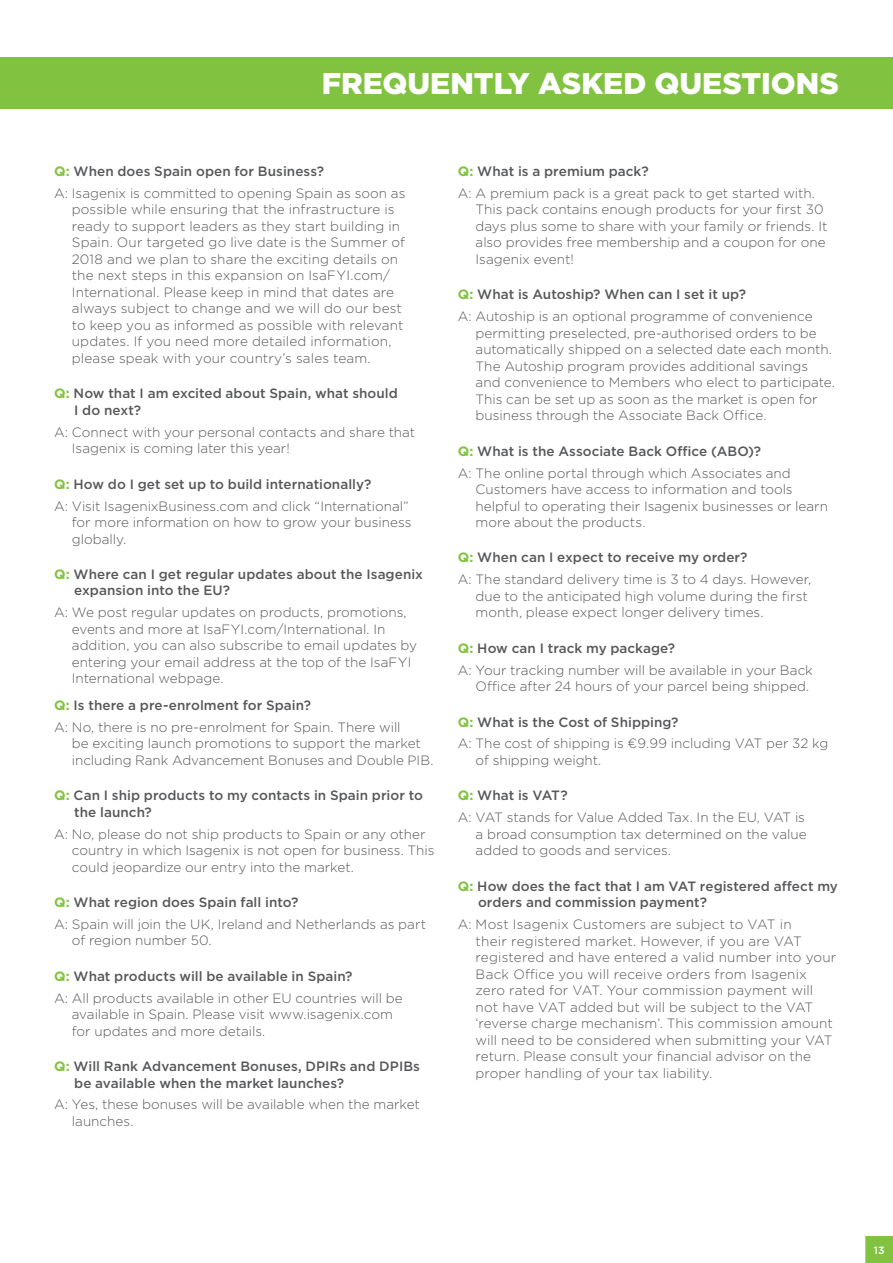
<style>
.page{position:relative;width:893px;height:1263px;background:#fff}
.page>*{position:absolute;margin:0;border:0;box-sizing:border-box;transform-origin:0 0}
.t1{font:900 30px "Gotham";color:#fff}
.Body{font:300 13.5px/16.5px "Gotham";color:#57585a}
.Questions_Q{font:500 13.5px/16.5px "Gotham";letter-spacing:.005em;color:#57585a}
.Question_after_subhe{font:500 13.5px "Gotham";letter-spacing:.005em;color:#57585a}
.t2{font:500 10.5px "Gotham";color:#fff}
.s1{font-weight:700;color:#81c340}
</style>
<div class="page">
<svg style="left:865px;top:1236px;width:28px;height:27px"></svg>
<div style="left:0;top:57px;width:893px;height:52px;background:#81c340"></div>
<p class="t1" style="left:322px;top:63px;width:519px">FREQUENTLY ASKED QUESTIONS</p>
<p class="Questions_Q" style="left:54px;top:163px;width:271px"><span class="s1">Q:</span> When does Spain open for Business?</p>
<p class="Body" style="left:72px;top:185px;width:335px;text-indent:-18px">A: Isagenix is committed to opening Spain as soon as possible while ensuring that the infrastructure is ready to support leaders as they start building in Spain. Our targeted go live date is the Summer of 2018 and we plan to share the exciting details on the next steps in this expansion on IsaFYI.com/ International. Please keep in mind that dates are always subject to change and we will do our best to keep you as informed as possible with relevant updates. If you need more detailed information, please speak with your country’s sales team.</p>
<p class="Questions_Q" style="left:74px;top:385px;width:325px;text-indent:-20px"><span class="s1">Q:</span> Now that I am excited about Spain, what should<br>I do next?</p>
<p class="Body" style="left:72px;top:423px;width:345px;text-indent:-18px">A: Connect with your personal contacts and share that<br>Isagenix is coming later this year!</p>
<p class="Questions_Q" style="left:54px;top:475px;width:319px"><span class="s1">Q:</span> How do I get set up to build internationally?</p>
<p class="Body" style="left:72px;top:497px;width:341px;text-indent:-18px">A: Visit IsagenixBusiness.com and click “International” for more information on how to grow your business globally.</p>
<p class="Questions_Q" style="left:74px;top:566px;width:350px;text-indent:-20px"><span class="s1">Q:</span> Where can I get regular updates about the Isagenix expansion into the EU?</p>
<p class="Body" style="left:72px;top:604px;width:347px;text-indent:-18px">A: We post regular updates on products, promotions, events and more at IsaFYI.com/International. In addition, you can also subscribe to email updates by entering your email address at the top of the IsaFYI International webpage.</p>
<p class="Question_after_subhe" style="left:54px;top:696px;width:258px"><span class="s1">Q:</span> Is there a pre-enrolment for Spain?</p>
<p class="Body" style="left:72px;top:718px;width:363px;text-indent:-18px">A: No, there is no pre-enrolment for Spain. There will<br>be exciting launch promotions to support the market including Rank Advancement Bonuses and Double PIB.</p>
<p class="Questions_Q" style="left:74px;top:787px;width:350px;text-indent:-20px"><span class="s1">Q:</span> Can I ship products to my contacts in Spain prior to the launch?</p>
<p class="Body" style="left:72px;top:825px;width:364px;text-indent:-18px">A: No, please do not ship products to Spain or any other country in which Isagenix is not open for business. This could jeopardize our entry into the market.</p>
<p class="Questions_Q" style="left:54px;top:894px;width:246px"><span class="s1">Q:</span> What region does Spain fall into?</p>
<p class="Body" style="left:72px;top:915px;width:356px;text-indent:-18px">A: Spain will join the UK, Ireland and Netherlands as part of region number 50.</p>
<p class="Questions_Q" style="left:54px;top:967px;width:300px"><span class="s1">Q:</span> What products will be available in Spain?</p>
<p class="Body" style="left:72px;top:989px;width:332px;text-indent:-18px">A: All products available in other EU countries will be available in Spain. Please visit www.isagenix.com for updates and more details.</p>
<p class="Questions_Q" style="left:74px;top:1058px;width:347px;text-indent:-20px"><span class="s1">Q:</span> Will Rank Advancement Bonuses, DPIRs and DPIBs be available when the market launches?</p>
<p class="Body" style="left:72px;top:1096px;width:350px;text-indent:-18px">A: Yes, these bonuses will be available when the market launches.</p>
<p class="Questions_Q" style="left:458px;top:163px;width:193px"><span class="s1">Q:</span> What is a premium pack?</p>
<p class="Body" style="left:476px;top:185px;width:353px;text-indent:-18px">A: A premium pack is a great pack to get started with.<br>This pack contains enough products for your first 30 days plus some to share with your family or friends. It also provides free membership and a coupon for one Isagenix event!</p>
<p class="Questions_Q" style="left:458px;top:286px;width:290px"><span class="s1">Q:</span> What is Autoship? When can I set it up?</p>
<p class="Body" style="left:476px;top:308px;width:361px;text-indent:-18px">A: Autoship is an optional programme of convenience permitting preselected, pre-authorised orders to be automatically shipped on a selected date each month.<br>The Autoship program provides additional savings and convenience to Members who elect to participate.<br>This can be set up as soon as the market is open for business through the Associate Back Office.</p>
<p class="Questions_Q" style="left:458px;top:442px;width:305px"><span class="s1">Q:</span> What is the Associate Back Office (ABO)?</p>
<p class="Body" style="left:476px;top:464px;width:354px;text-indent:-18px">A: The online portal through which Associates and Customers have access to information and tools helpful to operating their Isagenix businesses or learn more about the products.</p>
<p class="Questions_Q" style="left:458px;top:549px;width:291px"><span class="s1">Q:</span> When can I expect to receive my order?</p>
<p class="Body" style="left:476px;top:571px;width:337px;text-indent:-18px">A: The standard delivery time is 3 to 4 days. However, due to the anticipated high volume during the first month, please expect longer delivery times.</p>
<p class="Questions_Q" style="left:458px;top:640px;width:219px"><span class="s1">Q:</span> How can I track my package?</p>
<p class="Body" style="left:458px;top:661px;width:357px;text-align:right">A: Your tracking number will be available in your Back<br>Office after 24 hours of your parcel being shipped.</p>
<p class="Questions_Q" style="left:458px;top:713px;width:222px"><span class="s1">Q:</span> What is the Cost of Shipping?</p>
<p class="Body" style="left:476px;top:735px;width:354px;text-indent:-18px">A: The cost of shipping is €9.99 including VAT per 32 kg of shipping weight.</p>
<p class="Questions_Q" style="left:458px;top:787px;width:111px"><span class="s1">Q:</span> What is VAT?</p>
<p class="Body" style="left:476px;top:809px;width:333px;text-indent:-18px">A: VAT stands for Value Added Tax. In the EU, VAT is a broad consumption tax determined on the value added to goods and services.</p>
<p class="Questions_Q" style="left:478px;top:877px;width:361px;text-indent:-20px"><span class="s1">Q:</span> How does the fact that I am VAT registered affect my orders and commission payment?</p>
<p class="Body" style="left:476px;top:916px;width:362px;text-indent:-18px">A: Most Isagenix Customers are subject to VAT in<br>their registered market. However, if you are VAT registered and have entered a valid number into your Back Office you will receive orders from Isagenix zero rated for VAT. Your commission payment will not have VAT added but will be subject to the VAT ‘reverse charge mechanism’. This commission amount will need to be considered when submitting your VAT return. Please consult your financial advisor on the proper handling of your tax liability.</p>
<p class="t2" style="left:874px;top:1243px;width:12px">13</p>
</div>
